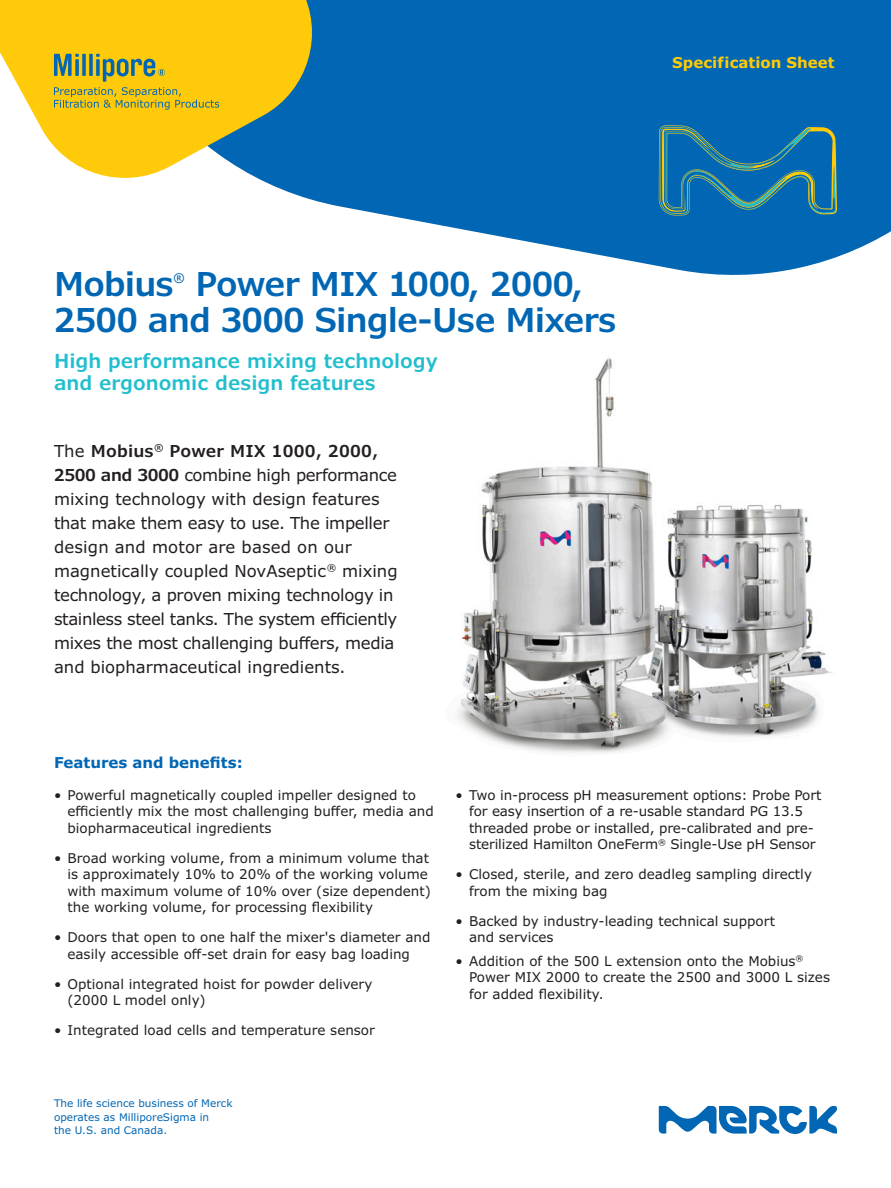
<style>
.page{position:relative;width:891px;height:1188px;background:#fff}
.page>*{position:absolute;margin:0;border:0;box-sizing:border-box;transform-origin:0 0}
.Headline_22_24{font:600 33px/36px "Verdana Pro";letter-spacing:-.025em;color:#0166b3}
.Subhead_11_13{font:600 19.5px/22.5px "Verdana Pro";color:#21bece}
.Subhead_11_13-2{font:16.5px/24px "Verdana Pro";letter-spacing:-.02em;color:#231f20}
.Body_Head_10_12{font:700 15px "Verdana Pro";color:#0166b3}
.Body_Head_10_12__spa{font:700 15px "Verdana Pro";color:#feca0a}
.t1{font:13.5px/16.5px "Verdana Pro";color:#231f20}
.Headline_22_24-2{font:600 12px "Verdana Pro";color:#0166b3}
.t2{font:10.5px/13.5px "Verdana Pro";color:#0166b3}
.s1{font-weight:600}
</style>
<div class="page">
<img style="left:458px;top:358px;width:374px;height:395px">
<svg style="left:286px;top:0;width:605px;height:275px;background:#227abd"></svg>
<svg style="left:659px;top:125px;width:178px;height:90px;background:#1d74a2"></svg>
<svg style="left:0;top:0;width:325px;height:191px;fill:#feca0a"></svg>
<svg style="left:54px;top:54px;width:165px;height:56px;background:#cdb629"></svg>
<svg style="left:659px;top:1106px;width:178px;height:28px"></svg>
<p class="Body_Head_10_12__spa" style="left:672px;top:52px;width:164px">Specification Sheet</p>
<p class="Headline_22_24" style="left:54px;top:266px;width:122px">Mobius</p>
<p class="Headline_22_24-2" style="left:173px;top:270px;width:13px">®</p>
<p class="Headline_22_24" style="left:54px;top:266px;width:564px;text-indent:142px">Power MIX 1000, 2000,<br>2500 and 3000 Single-Use Mixers</p>
<p class="Subhead_11_13" style="left:54px;top:349px;width:385px">High performance mixing technology and ergonomic design features</p>
<p class="Subhead_11_13-2" style="left:54px;top:439px;width:345px">The <span class="s1">Mobius</span><sup>®</sup> <span class="s1">Power MIX 1000, 2000, 2500 and 3000</span> combine high performance mixing technology with design features that make them easy to use. The impeller design and motor are based on our magnetically coupled NovAseptic<sup>®</sup> mixing technology, a proven mixing technology in stainless steel tanks. The system efficiently mixes the most challenging buffers, media and biopharmaceutical ingredients.</p>
<p class="Body_Head_10_12" style="left:54px;top:753px;width:190px">Features and benefits:</p>
<p class="t1" style="left:68px;top:787px;width:368px;text-indent:-14px">• Powerful magnetically coupled impeller designed to efficiently mix the most challenging buffer, media and biopharmaceutical ingredients</p>
<p class="t1" style="left:68px;top:850px;width:365px;text-indent:-14px">• Broad working volume, from a minimum volume that is approximately 10% to 20% of the working volume with maximum volume of 10% over (size dependent) the working volume, for processing flexibility</p>
<p class="t1" style="left:54px;top:929px;width:378px;text-align:center">• Doors that open to one half the mixer's diameter and easily accessible off-set drain for easy bag loading</p>
<p class="t1" style="left:68px;top:976px;width:307px;text-indent:-14px">• Optional integrated hoist for powder delivery (2000 L model only)</p>
<p class="t1" style="left:54px;top:1022px;width:322px">• Integrated load cells and temperature sensor</p>
<p class="t1" style="left:456px;top:787px;width:367px;text-align:center">• Two in-process pH measurement options: Probe Port for easy insertion of a re-usable standard PG 13.5 threaded probe or installed, pre-calibrated and pre&shy;sterilized Hamilton OneFerm<sup>®</sup> Single-Use pH Sensor</p>
<p class="t1" style="left:469px;top:866px;width:344px;text-indent:-14px">• Closed, sterile, and zero deadleg sampling directly from the mixing bag</p>
<p class="t1" style="left:469px;top:913px;width:307px;text-indent:-14px">• Backed by industry-leading technical support and services</p>
<p class="t1" style="left:469px;top:953px;width:362px;text-indent:-14px">• Addition of the 500 L extension onto the Mobius<sup>®<br></sup>Power MIX 2000 to create the 2500 and 3000 L sizes for added flexibility.</p>
<p class="t2" style="left:54px;top:1097px;width:180px">The life science business of Merck operates as MilliporeSigma in<br>the U.S. and Canada.</p>
</div>
